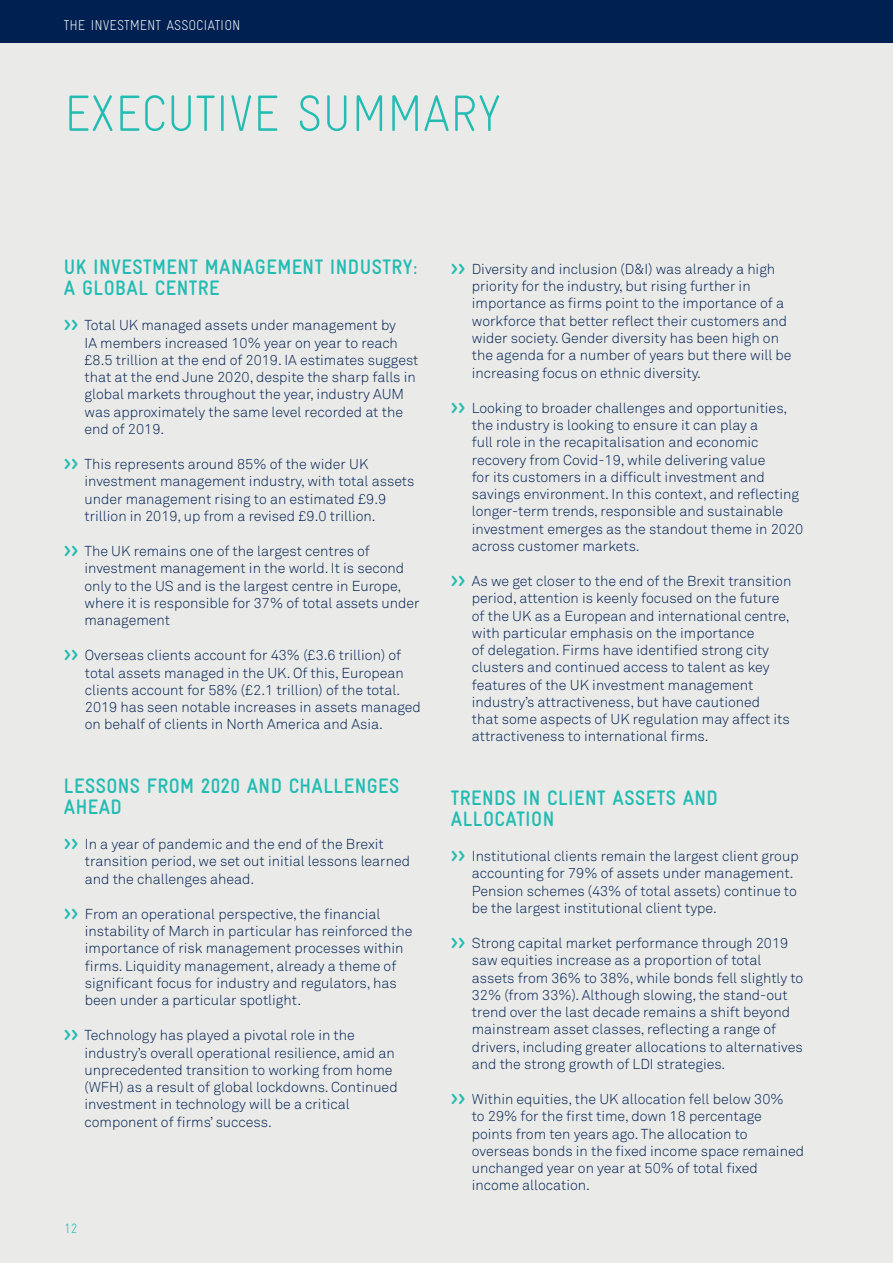
<style>
.page{position:relative;width:893px;height:1263px;background:#fff}
.page>*{position:absolute;margin:0;border:0;box-sizing:border-box;transform-origin:0 0}
.PAGEHEADER{font:300 51px "Gravur Condensed";letter-spacing:-.01em;color:#22bcb3}
.subhead1{font:700 21px/21px "Gravur Condensed";letter-spacing:.02em;color:#22bcb3}
.t1{font:300 14.25px/17.2px "Akkurat Std";color:#002051}
.t2{font:300 14.25px "Gravur Condensed";color:#fff}
.t3{font:300 13.5px "Gravur Condensed";color:#22bcb3}
.s1{font-family:"Gravur Condensed";font-weight:700;font-size:21px;color:#22bcb3}
</style>
<div class="page">
<div style="left:0;top:38px;width:893px;height:1225px;background:#eaeae8"></div>
<div style="left:0;top:0;width:893px;height:43px;background:#002051"></div>
<p class="t2" style="left:64px;top:17px;width:178px">THE INVESTMENT ASSOCIATION</p>
<p class="PAGEHEADER" style="left:64px;top:84px;width:439px">EXECUTIVE SUMMARY</p>
<p class="subhead1" style="left:64px;top:257px;width:355px">UK INVESTMENT MANAGEMENT INDUSTRY:<br>A GLOBAL CENTRE</p>
<p class="t1" style="left:85px;top:317px;width:335px;text-indent:-21px"><span class="s1">&gt;&gt;</span> Total UK managed assets under management by<br>IA members increased 10% year on year to reach £8.5 trillion at the end of 2019. IA estimates suggest that at the end June 2020, despite the sharp falls in global markets throughout the year, industry AUM was approximately the same level recorded at the end of 2019.</p>
<p class="t1" style="left:85px;top:455px;width:332px;text-indent:-21px"><span class="s1">&gt;&gt;</span> This represents around 85% of the wider UK investment management industry, with total assets under management rising to an estimated £9.9 trillion in 2019, up from a revised £9.0 trillion.</p>
<p class="t1" style="left:85px;top:542px;width:337px;text-indent:-21px"><span class="s1">&gt;&gt;</span> The UK remains one of the largest centres of investment management in the world. It is second only to the US and is the largest centre in Europe, where it is responsible for 37% of total assets under management</p>
<p class="t1" style="left:85px;top:647px;width:338px;text-indent:-21px"><span class="s1">&gt;&gt;</span> Overseas clients account for 43% (£3.6 trillion) of total assets managed in the UK. Of this, European clients account for 58% (£2.1 trillion) of the total.<br>2019 has seen notable increases in assets managed on behalf of clients in North America and Asia.</p>
<p class="subhead1" style="left:64px;top:775px;width:337px">LESSONS FROM 2020 AND CHALLENGES<br>AHEAD</p>
<p class="t1" style="left:85px;top:835px;width:327px;text-indent:-21px"><span class="s1">&gt;&gt;</span> In a year of pandemic and the end of the Brexit transition period, we set out initial lessons learned and the challenges ahead.</p>
<p class="t1" style="left:85px;top:905px;width:329px;text-indent:-21px"><span class="s1">&gt;&gt;</span> From an operational perspective, the financial instability of March in particular has reinforced the importance of risk management processes within firms. Liquidity management, already a theme of significant focus for industry and regulators, has been under a particular spotlight.</p>
<p class="t1" style="left:85px;top:1027px;width:315px;text-indent:-21px"><span class="s1">&gt;&gt;</span> Technology has played a pivotal role in the industry’s overall operational resilience, amid an unprecedented transition to working from home (WFH) as a result of global lockdowns. Continued investment in technology will be a critical component of firms’ success.</p>
<p class="t3" style="left:64px;top:1220px;width:15px">12</p>
<p class="t1" style="left:472px;top:260px;width:321px;text-indent:-21px"><span class="s1">&gt;&gt;</span> Diversity and inclusion (D&amp;I) was already a high priority for the industry, but rising further in importance as firms point to the importance of a workforce that better reflect their customers and wider society. Gender diversity has been high on the agenda for a number of years but there will be increasing focus on ethnic diversity.</p>
<p class="t1" style="left:472px;top:399px;width:333px;text-indent:-21px"><span class="s1">&gt;&gt;</span> Looking to broader challenges and opportunities, the industry is looking to ensure it can play a<br>full role in the recapitalisation and economic recovery from Covid-19, while delivering value<br>for its customers in a difficult investment and savings environment. In this context, and reflecting longer-term trends, responsible and sustainable investment emerges as the standout theme in 2020 across customer markets.</p>
<p class="t1" style="left:472px;top:572px;width:321px;text-indent:-21px"><span class="s1">&gt;&gt;</span> As we get closer to the end of the Brexit transition period, attention is keenly focused on the future of the UK as a European and international centre, with particular emphasis on the importance<br>of delegation. Firms have identified strong city clusters and continued access to talent as key features of the UK investment management industry’s attractiveness, but have cautioned<br>that some aspects of UK regulation may affect its attractiveness to international firms.</p>
<p class="subhead1" style="left:451px;top:787px;width:269px">TRENDS IN CLIENT ASSETS AND<br>ALLOCATION</p>
<p class="t1" style="left:472px;top:847px;width:328px;text-indent:-21px"><span class="s1">&gt;&gt;</span> Institutional clients remain the largest client group accounting for 79% of assets under management.<br>Pension schemes (43% of total assets) continue to be the largest institutional client type.</p>
<p class="t1" style="left:472px;top:934px;width:333px;text-indent:-21px"><span class="s1">&gt;&gt;</span> Strong capital market performance through 2019 saw equities increase as a proportion of total assets from 36% to 38%, while bonds fell slightly to 32% (from 33%). Although slowing, the stand-out trend over the last decade remains a shift beyond mainstream asset classes, reflecting a range of drivers, including greater allocations to alternatives and the strong growth of LDI strategies.</p>
<p class="t1" style="left:472px;top:1090px;width:334px;text-indent:-21px"><span class="s1">&gt;&gt;</span> Within equities, the UK allocation fell below 30%<br>to 29% for the first time, down 18 percentage points from ten years ago. The allocation to overseas bonds in the fixed income space remained unchanged year on year at 50% of total fixed income allocation.</p>
</div>
